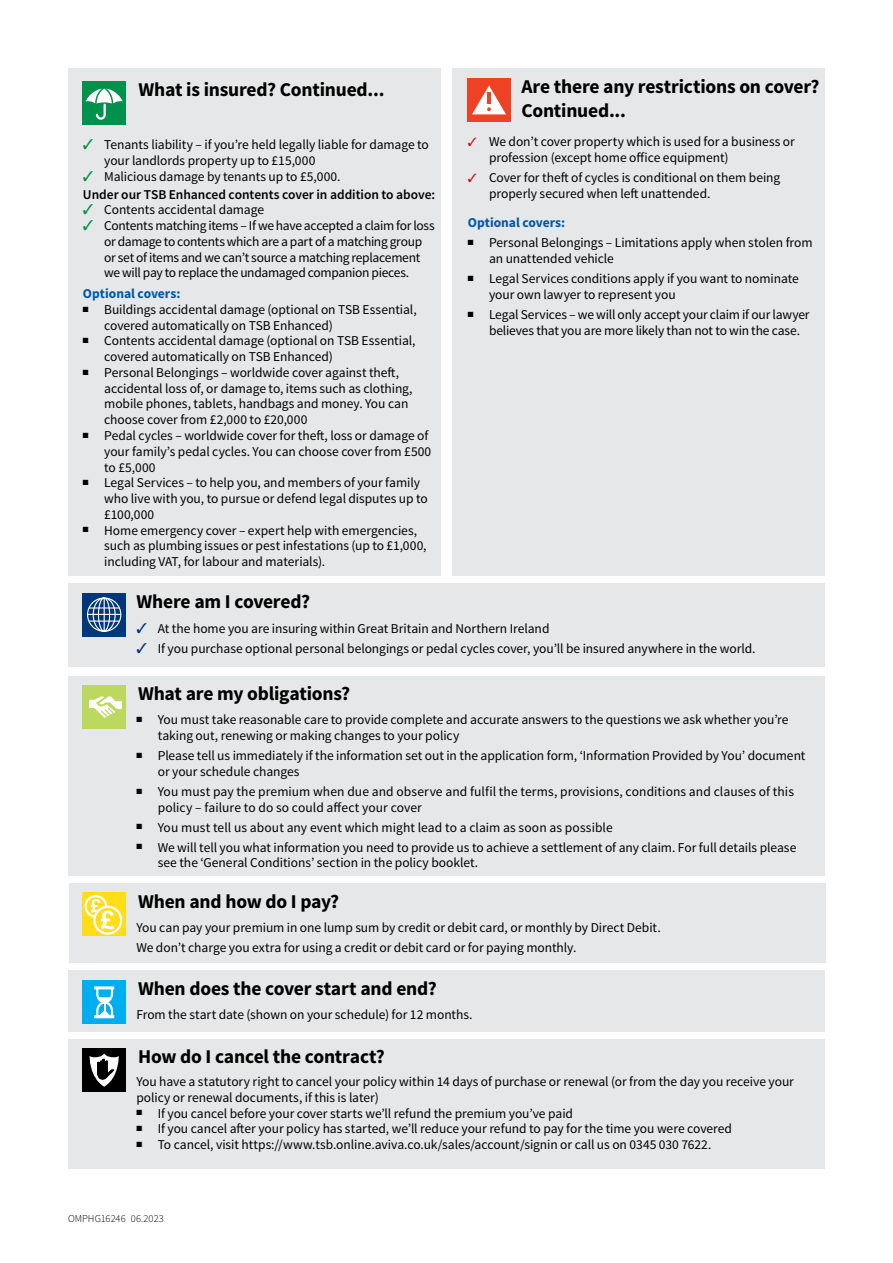
<style>
.page{position:relative;width:893px;height:1263px;background:#fff}
.page>*{position:absolute;margin:0;border:0;box-sizing:border-box;transform-origin:0 0}
.t1{font:700 19.5px/24px "Source Sans Pro";letter-spacing:-.01em;color:#000}
.t2{font:13.5px/15.8px "Source Sans Pro";letter-spacing:-.005em;color:#000}
.t3{font:13.5px/15.8px "Source Sans Pro";letter-spacing:-.025em;color:#000}
.t4{font:600 13.5px/17.9px "Source Sans Pro";color:#000}
.t5{font:700 13.5px "Source Sans Pro";color:#0058a4}
.t6{font:300 10.5px "Source Sans Pro";color:#000}
.s1{color:#00914d}
.s2{font-weight:400}
.s3{color:#ba141a}
.s4{color:#00377b}
</style>
<div class="page">
<div style="left:68px;top:68px;width:372px;height:508px;background:#e6e7e8"></div>
<div style="left:82px;top:82px;width:44px;height:43px;background:#00914d"></div>
<svg style="left:85px;top:88px;width:38px;height:32px"></svg>
<div style="left:453px;top:68px;width:372px;height:508px;background:#e6e7e8"></div>
<div style="left:467px;top:78px;width:44px;height:44px;background:#ef4123"></div>
<svg style="left:472px;top:85px;width:34px;height:29px"></svg>
<div style="left:68px;top:583px;width:757px;height:84px;background:#e6e7e8"></div>
<svg style="left:82px;top:593px;width:44px;height:43px;background:#194b88"></svg>
<div style="left:87px;top:597px;width:34px;height:35px;border:1px solid #fff;border-radius:50%"></div>
<div style="left:93px;top:597px;width:23px;height:35px;border:1px solid #fff;border-radius:50%"></div>
<div style="left:98px;top:597px;width:12px;height:34px;border:1px solid #fff;border-radius:50%"></div>
<hr style="left:104px;top:598px;width:1px;height:33px;background:#fff">
<hr style="left:88px;top:614px;width:33px;height:1px;background:#fff">
<hr style="left:89px;top:607px;width:30px;height:1px;background:#fff">
<hr style="left:89px;top:620px;width:30px;height:2px;background:#fff">
<div style="left:68px;top:676px;width:757px;height:199px;background:#e6e7e8"></div>
<div style="left:82px;top:686px;width:44px;height:43px;background:#bcd85f"></div>
<svg style="left:89px;top:696px;width:33px;height:22px"></svg>
<div style="left:69px;top:883px;width:756px;height:79px;background:#e6e7e8"></div>
<div style="left:82px;top:893px;width:44px;height:43px;background:#ffde17"></div>
<svg style="left:86px;top:896px;width:20px;height:20px"></svg>
<div style="left:84px;top:895px;width:23px;height:23px;border:2px solid #fff;border-radius:50%"></div>
<svg style="left:94px;top:907px;width:27px;height:26px"></svg>
<div style="left:93px;top:906px;width:29px;height:29px;border:2px solid #fff;border-radius:50%"></div>
<svg style="left:91px;top:899px;width:23px;height:30px"></svg>
<div style="left:68px;top:1039px;width:757px;height:129px;background:#e6e7e8"></div>
<div style="left:82px;top:1048px;width:44px;height:44px;background:#000"></div>
<svg style="left:89px;top:1053px;width:30px;height:34px"></svg>
<div style="left:68px;top:970px;width:757px;height:61px;background:#e6e7e8"></div>
<div style="left:82px;top:981px;width:44px;height:43px;background:#00aeef"></div>
<hr style="left:94px;top:986px;width:20px;height:3px;background:#fff">
<hr style="left:94px;top:1015px;width:20px;height:3px;background:#fff">
<svg style="left:95px;top:986px;width:19px;height:33px"></svg>
<h1 class="t1" style="left:139px;top:78px;width:247px">What is insured? Continued...</h1>
<p class="t2" style="left:104px;top:137px;width:326px;text-indent:-21px"><span class="s1">✓</span> Tenants liability – if you’re held legally liable for damage to your landlords property up to £15,000</p>
<p class="t4" style="left:83px;top:168px;width:354px"><span class="s1">✓</span> <span class="s2">Malicious damage by tenants up to £5,000.<br></span>Under our TSB Enhanced contents cover in addition to above:</p>
<p class="t2" style="left:83px;top:202px;width:183px"><span class="s1">✓</span> Contents accidental damage</p>
<p class="t3" style="left:104px;top:218px;width:332px;text-indent:-21px"><span class="s1">✓</span> Contents matching items – If we have accepted a claim for loss or damage to contents which are a part of a matching group or set of items and we can’t source a matching replacement we will pay to replace the undamaged companion pieces.</p>
<p class="t5" style="left:83px;top:285px;width:99px">Optional covers:</p>
<p class="t2" style="left:104px;top:302px;width:314px;text-indent:-21px">■ Buildings accidental damage (optional on TSB Essential, covered automatically on TSB Enhanced)</p>
<p class="t2" style="left:104px;top:333px;width:313px;text-indent:-21px">■ Contents accidental damage (optional on TSB Essential, covered automatically on TSB Enhanced)</p>
<p class="t2" style="left:104px;top:365px;width:310px;text-indent:-21px">■ Personal Belongings – worldwide cover against theft, accidental loss of, or damage to, items such as clothing, mobile phones, tablets, handbags and money. You can choose cover from £2,000 to £20,000</p>
<p class="t2" style="left:104px;top:428px;width:329px;text-indent:-21px">■ Pedal cycles – worldwide cover for theft, loss or damage of your family’s pedal cycles. You can choose cover from £500 to £5,000</p>
<p class="t2" style="left:104px;top:475px;width:325px;text-indent:-21px">■ Legal Services – to help you, and members of your family who live with you, to pursue or defend legal disputes up to £100,000</p>
<p class="t2" style="left:104px;top:522px;width:324px;text-indent:-21px">■ Home emergency cover – expert help with emergencies, such as plumbing issues or pest infestations (up to £1,000, including VAT, for labour and materials).</p>
<h1 class="t1" style="left:521px;top:76px;width:300px">Are there any restrictions on cover?<br>Continued...</h1>
<p class="t2" style="left:489px;top:134px;width:307px;text-indent:-21px"><span class="s3">✓</span> We don’t cover property which is used for a business or profession (except home office equipment)</p>
<p class="t2" style="left:489px;top:170px;width:293px;text-indent:-21px"><span class="s3">✓</span> Cover for theft of cycles is conditional on them being properly secured when left unattended.</p>
<p class="t5" style="left:468px;top:214px;width:99px">Optional covers:</p>
<p class="t2" style="left:489px;top:235px;width:325px;text-indent:-21px">■ Personal Belongings – Limitations apply when stolen from an unattended vehicle</p>
<p class="t2" style="left:489px;top:271px;width:311px;text-indent:-21px">■ Legal Services conditions apply if you want to nominate your own lawyer to represent you</p>
<p class="t2" style="left:489px;top:307px;width:322px;text-indent:-21px">■ Legal Services – we will only accept your claim if our lawyer believes that you are more likely than not to win the case.</p>
<h1 class="t1" style="left:137px;top:590px;width:175px">Where am I covered?</h1>
<p class="t2" style="left:136px;top:621px;width:414px"><span class="s4">✓</span> At the home you are insuring within Great Britain and Northern Ireland</p>
<p class="t2" style="left:136px;top:641px;width:621px"><span class="s4">✓</span> If you purchase optional personal belongings or pedal cycles cover, you’ll be insured anywhere in the world.</p>
<h1 class="t1" style="left:138px;top:682px;width:213px">What are my obligations?</h1>
<p class="t2" style="left:158px;top:712px;width:632px;text-indent:-21px">■ You must take reasonable care to provide complete and accurate answers to the questions we ask whether you’re taking out, renewing or making changes to your policy</p>
<p class="t2" style="left:158px;top:748px;width:649px;text-indent:-21px">■ Please tell us immediately if the information set out in the application form, ‘Information Provided by You’ document or your schedule changes</p>
<p class="t2" style="left:158px;top:784px;width:638px;text-indent:-21px">■ You must pay the premium when due and observe and fulfil the terms, provisions, conditions and clauses of this policy – failure to do so could affect your cover</p>
<p class="t2" style="left:136px;top:819px;width:478px">■ You must tell us about any event which might lead to a claim as soon as possible</p>
<p class="t2" style="left:158px;top:839px;width:640px;text-indent:-21px">■ We will tell you what information you need to provide us to achieve a settlement of any claim. For full details please see the ‘General Conditions’ section in the policy booklet.</p>
<h1 class="t1" style="left:138px;top:890px;width:203px">When and how do I pay?</h1>
<p class="t2" style="left:136px;top:918px;width:526px;line-height:20px">You can pay your premium in one lump sum by credit or debit card, or monthly by Direct Debit.<br>We don’t charge you extra for using a credit or debit card or for paying monthly.</p>
<h1 class="t1" style="left:138px;top:977px;width:300px">When does the cover start and end?</h1>
<p class="t2" style="left:136px;top:1006px;width:338px">From the start date (shown on your schedule) for 12 months.</p>
<h1 class="t1" style="left:138px;top:1045px;width:248px">How do I cancel the contract?</h1>
<p class="t2" style="left:136px;top:1074px;width:659px">You have a statutory right to cancel your policy within 14 days of purchase or renewal (or from the day you receive your policy or renewal documents, if this is later)</p>
<p class="t2" style="left:136px;top:1105px;width:438px">■ If you cancel before your cover starts we’ll refund the premium you’ve paid</p>
<p class="t2" style="left:136px;top:1121px;width:597px">■ If you cancel after your policy has started, we’ll reduce your refund to pay for the time you were covered</p>
<p class="t2" style="left:136px;top:1137px;width:576px">■ To cancel, visit https://www.tsb.online.aviva.co.uk/sales/account/signin or call us on 0345 030 7622.</p>
<p class="t6" style="left:68px;top:1212px;width:97px">OMPHG16246 06.2023</p>
</div>
